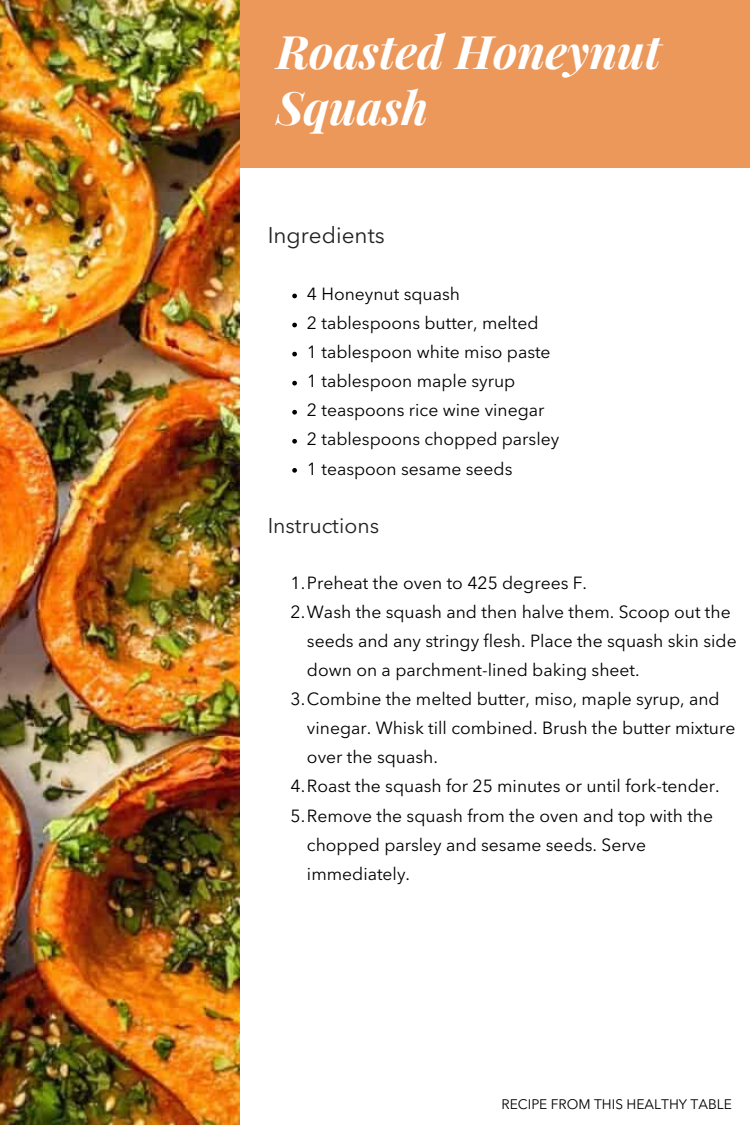
<style>
.page{position:relative;width:750px;height:1125px;background:#fff}
.page>*{position:absolute;margin:0;border:0;box-sizing:border-box;transform-origin:0 0}
.t1{font:italic 700 46.25px/56.2px "Playfair Display";color:#fff}
.t2{font:22.5px "Avenir Next LT Pro";color:#222}
.t3{font:21.25px "Avenir Next LT Pro";color:#222}
.t4{font:17.5px/29px "Avenir Next LT Pro";color:#000}
.t5{font:13.75px "Avenir Next LT Pro";color:#000}
</style>
<div class="page">
<div style="left:207px;top:0;width:543px;height:168px;background:#ec985b"></div>
<img style="left:0;top:0;width:240px;height:1125px">
<svg style="left:292px;top:294px;width:5px;height:4px"></svg>
<svg style="left:292px;top:323px;width:5px;height:4px"></svg>
<svg style="left:292px;top:352px;width:5px;height:4px"></svg>
<svg style="left:292px;top:381px;width:5px;height:4px"></svg>
<svg style="left:292px;top:410px;width:5px;height:5px"></svg>
<svg style="left:292px;top:439px;width:5px;height:5px"></svg>
<svg style="left:292px;top:468px;width:5px;height:5px"></svg>
<h1 class="t1" style="left:276px;top:21px;width:386px">Roasted Honeynut<br>Squash</h1>
<p class="t2" style="left:268px;top:226px;width:119px">Ingredients</p>
<p class="t4" style="left:307px;top:281px;width:254px">4 Honeynut squash<br>2 tablespoons butter, melted<br>1 tablespoon white miso paste<br>1 tablespoon maple syrup<br>2 teaspoons rice wine vinegar<br>2 tablespoons chopped parsley<br>1 teaspoon sesame seeds</p>
<p class="t3" style="left:268px;top:517px;width:113px">Instructions</p>
<p class="t4" style="left:291px;top:570px;width:298px">1.Preheat the oven to 425 degrees F.</p>
<p class="t4" style="left:291px;top:599px;width:442px">2.Wash the squash and then halve them. Scoop out the</p>
<p class="t4" style="left:307px;top:628px;width:431px">seeds and any stringy flesh. Place the squash skin side</p>
<p class="t4" style="left:307px;top:657px;width:334px">down on a parchment-lined baking sheet.</p>
<p class="t4" style="left:291px;top:686px;width:431px">3.Combine the melted butter, miso, maple syrup, and</p>
<p class="t4" style="left:307px;top:715px;width:430px">vinegar. Whisk till combined. Brush the butter mixture</p>
<p class="t4" style="left:307px;top:744px;width:132px">over the squash.</p>
<p class="t4" style="left:291px;top:774px;width:431px">4.Roast the squash for 25 minutes or until fork-tender.</p>
<p class="t4" style="left:291px;top:803px;width:424px">5.Remove the squash from the oven and top with the</p>
<p class="t4" style="left:307px;top:832px;width:341px">chopped parsley and sesame seeds. Serve</p>
<p class="t4" style="left:307px;top:861px;width:105px">immediately.</p>
<p class="t5" style="left:502px;top:1098px;width:232px">RECIPE FROM THIS HEALTHY TABLE</p>
</div>
